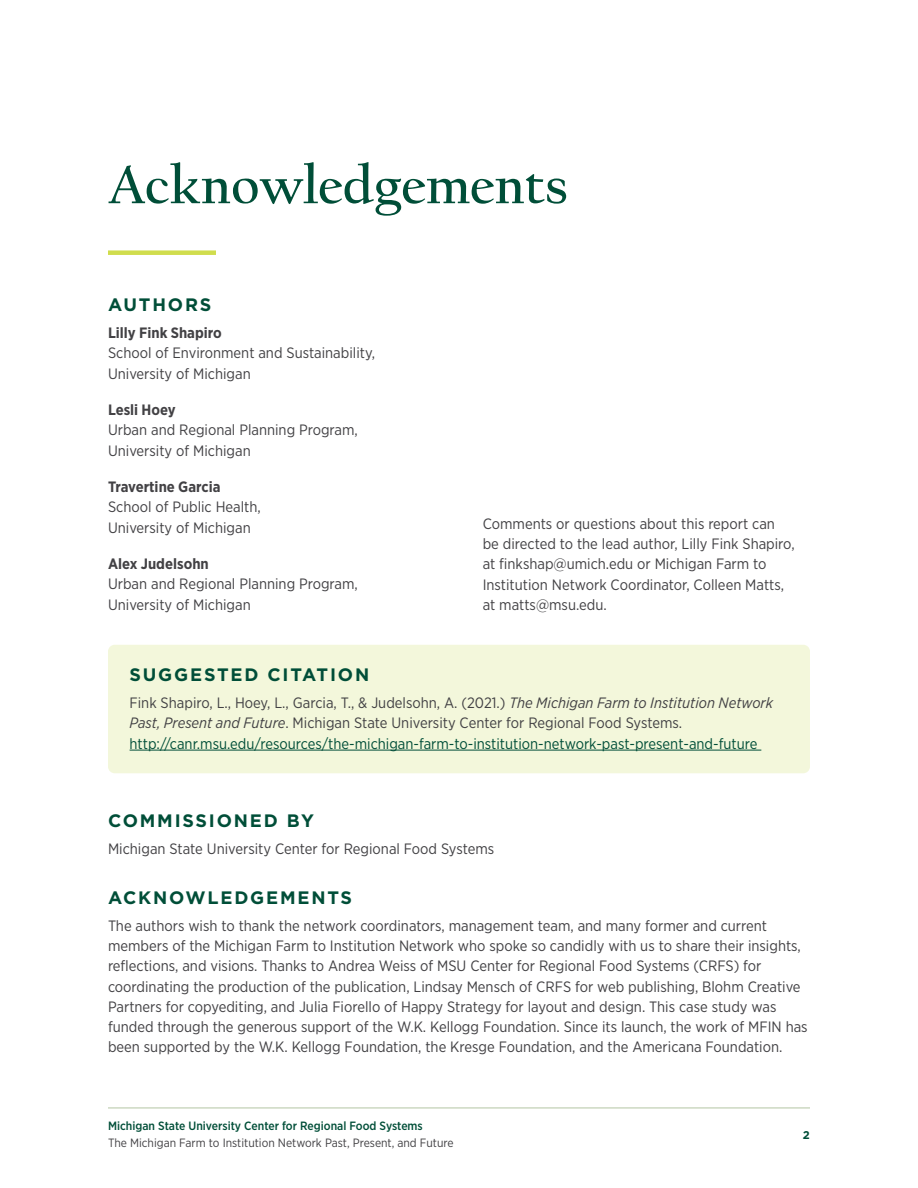
<style>
.page{position:relative;width:918px;height:1188px;background:#fff}
.page>*{position:absolute;margin:0;border:0;box-sizing:border-box;transform-origin:0 0}
.H1_-_Serif{font:700 54px "Californian FB";color:#004e38}
.t1{font:700 18px "Gotham";letter-spacing:.1em;color:#004e38}
.P_-_body_copy{font:15px/20.2px "Gotham Narrow";color:#424144}
.t2{font:12px "Gotham Narrow";color:#424144}
.t3{font:500 12px "Gotham Narrow";color:#004e38}
.t4{font:700 11.25px "Gotham";color:#004e38}
.s1{font-weight:700}
.s2{font-style:italic}
.s3{color:#004e38}
</style>
<div class="page">
<hr style="left:108px;top:1107px;width:702px;height:2px;background:#cdd9c2">
<div style="left:108px;top:645px;width:702px;height:128px;background:#f3f7db;border-radius:7px"></div>
<div style="left:108px;top:250px;width:108px;height:5px;background:#d0dd4d"></div>
<hr style="left:130px;top:750px;width:631px;height:1px;background:#004e38">
<h1 class="H1_-_Serif" style="left:108px;top:154px;width:461px">Acknowledgements</h1>
<h2 class="t1" style="left:108px;top:293px;width:105px">AUTHORS</h2>
<p class="P_-_body_copy" style="left:108px;top:323px;width:269px"><span class="s1">Lilly Fink Shapiro<br></span>School of Environment and Sustainability,<br>University of Michigan</p>
<p class="P_-_body_copy" style="left:108px;top:399px;width:251px"><span class="s1">Lesli Hoey<br></span>Urban and Regional Planning Program,<br>University of Michigan</p>
<p class="P_-_body_copy" style="left:108px;top:476px;width:154px"><span class="s1">Travertine Garcia<br></span>School of Public Health,<br>University of Michigan</p>
<p class="P_-_body_copy" style="left:108px;top:553px;width:251px"><span class="s1">Alex Judelsohn<br></span>Urban and Regional Planning Program,<br>University of Michigan</p>
<p class="P_-_body_copy" style="left:483px;top:513px;width:313px">Comments or questions about this report can be directed to the lead author, Lilly Fink Shapiro, at finkshap@umich.edu or Michigan Farm to Institution Network Coordinator, Colleen Matts, at matts@msu.edu.</p>
<h2 class="t1" style="left:130px;top:663px;width:241px">SUGGESTED CITATION</h2>
<p class="P_-_body_copy" style="left:130px;top:692px;width:645px">Fink Shapiro, L., Hoey, L., Garcia, T., &amp; Judelsohn, A. (2021.) <span class="s2">The Michigan Farm to Institution Network<br>Past, Present and Future</span>. Michigan State University Center for Regional Food Systems. <span class="s3">http://canr.msu.edu/resources/the-michigan-farm-to-institution-network-past-present-and-future</span></p>
<h2 class="t1" style="left:108px;top:809px;width:208px">COMMISSIONED BY</h2>
<p class="P_-_body_copy" style="left:108px;top:838px;width:388px">Michigan State University Center for Regional Food Systems</p>
<h2 class="t1" style="left:108px;top:886px;width:246px">ACKNOWLEDGEMENTS</h2>
<p class="P_-_body_copy" style="left:108px;top:915px;width:701px">The authors wish to thank the network coordinators, management team, and many former and current members of the Michigan Farm to Institution Network who spoke so candidly with us to share their insights, reflections, and visions. Thanks to Andrea Weiss of MSU Center for Regional Food Systems (CRFS) for coordinating the production of the publication, Lindsay Mensch of CRFS for web publishing, Blohm Creative Partners for copyediting, and Julia Fiorello of Happy Strategy for layout and design. This case study was funded through the generous support of the W.K. Kellogg Foundation. Since its launch, the work of MFIN has been supported by the W.K. Kellogg Foundation, the Kresge Foundation, and the Americana Foundation.</p>
<p class="t3" style="left:108px;top:1118px;width:316px">Michigan State University Center for Regional Food Systems</p>
<p class="t2" style="left:108px;top:1135px;width:347px">The Michigan Farm to Institution Network Past, Present, and Future</p>
<p class="t4" style="left:803px;top:1127px;width:9px">2</p>
</div>
